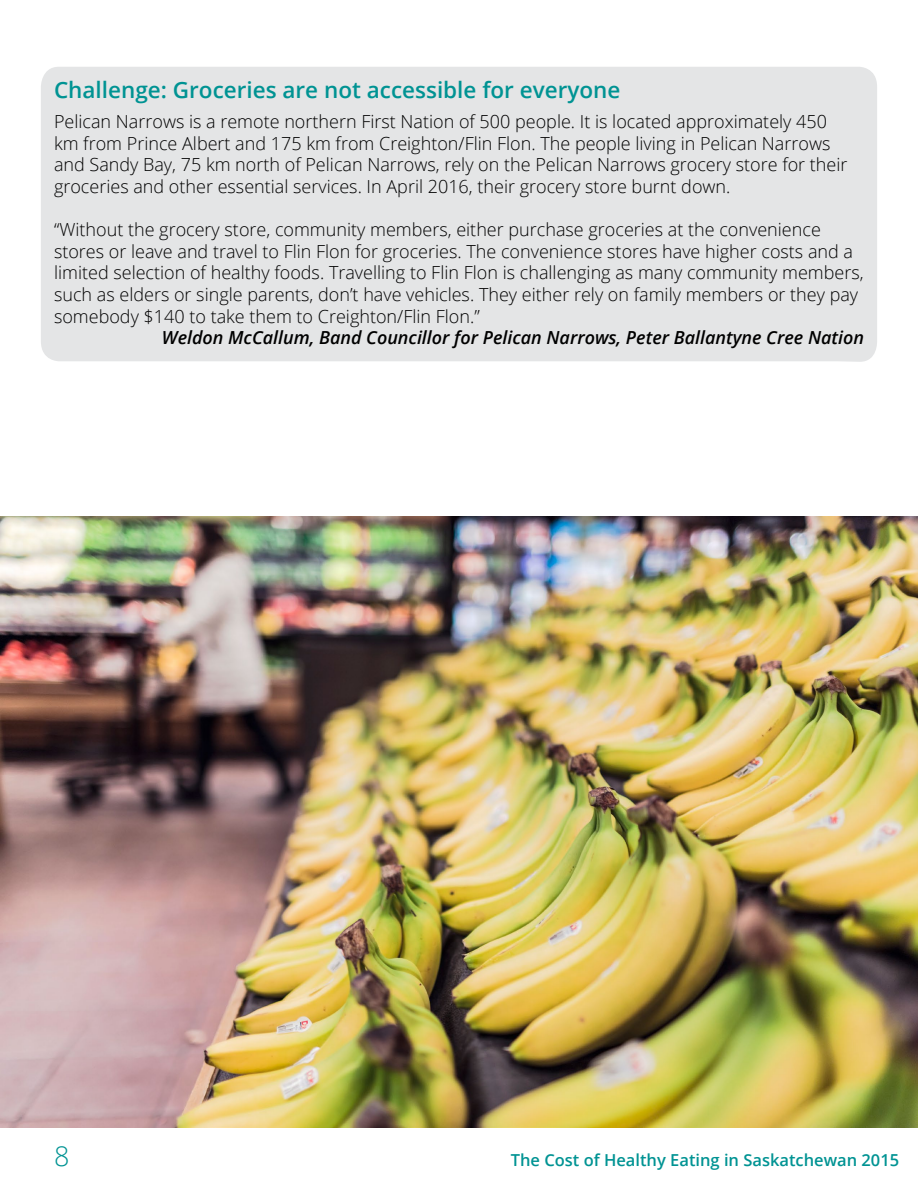
<style>
.page{position:relative;width:918px;height:1188px;background:#fff}
.page>*{position:absolute;margin:0;border:0;box-sizing:border-box;transform-origin:0 0}
.t1{font:300 27px "Open Sans";color:#009393}
.t2{font:600 22.5px "Open Sans";color:#009393}
.t3{font:300 18px/21.6px "Open Sans";color:#000}
.t4{font:italic 600 18px "Open Sans";color:#000}
.t5{font:600 16.5px "Open Sans";color:#009393}
</style>
<div class="page">
<div style="left:41px;top:67px;width:836px;height:295px;background:#e4e5e6"></div>
<img style="left:0;top:516px;width:918px;height:612px">
<p class="t2" style="left:54px;top:75px;width:568px">Challenge: Groceries are not accessible for everyone</p>
<p class="t3" style="left:54px;top:110px;width:795px">Pelican Narrows is a remote northern First Nation of 500 people. It is located approximately 450 km from Prince Albert and 175 km from Creighton/Flin Flon. The people living in Pelican Narrows and Sandy Bay, 75 km north of Pelican Narrows, rely on the Pelican Narrows grocery store for their groceries and other essential services. In April 2016, their grocery store burnt down.</p>
<p class="t3" style="left:54px;top:218px;width:811px">“Without the grocery store, community members, either purchase groceries at the convenience stores or leave and travel to Flin Flon for groceries. The convenience stores have higher costs and a limited selection of healthy foods. Travelling to Flin Flon is challenging as many community members, such as elders or single parents, don’t have vehicles. They either rely on family members or they pay somebody $140 to take them to Creighton/Flin Flon.”</p>
<p class="t4" style="left:162px;top:325px;width:704px">Weldon McCallum, Band Councillor for Pelican Narrows, Peter Ballantyne Cree Nation</p>
<h1 class="t1" style="left:54px;top:1138px;width:17px">8</h1>
<p class="t5" style="left:511px;top:1149px;width:390px">The Cost of Healthy Eating in Saskatchewan 2015</p>
</div>
